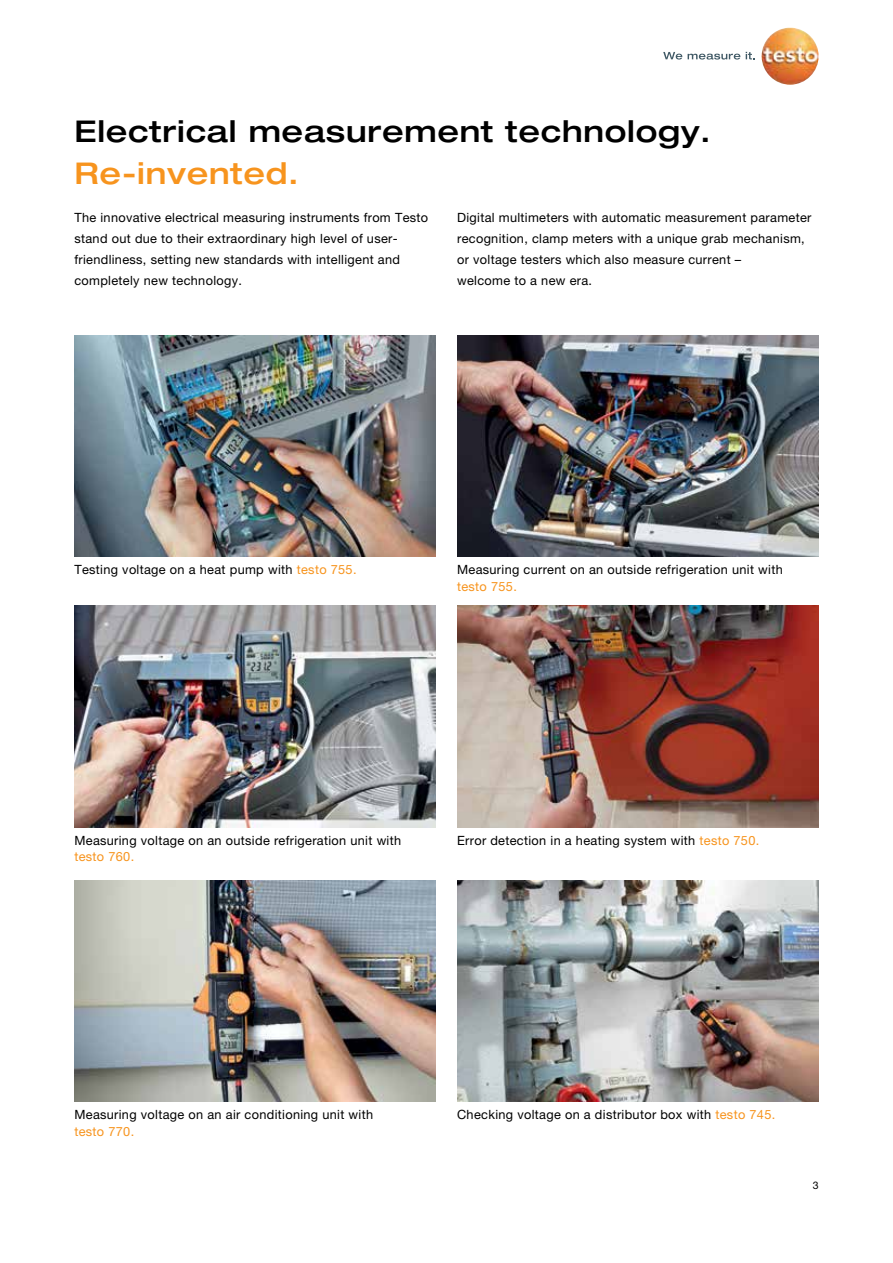
<style>
.page{position:relative;width:893px;height:1263px;background:#fff}
.page>*{position:absolute;margin:0;border:0;box-sizing:border-box;transform-origin:0 0}
.t1{font:500 expanded 30px "Helvetica Neue LTW1 G";letter-spacing:.025em;color:#000}
.t2{font:500 expanded 30px "Helvetica Neue LTW1 G";letter-spacing:.025em;color:#f7941e}
.t3{font:12.75px/21px "Helvetica Neue LTW1 G";letter-spacing:.025em;color:#000}
.t4{font:12.75px "Helvetica Neue LTW1 G";letter-spacing:.025em;color:#f7941e}
.t5{font:10.5px "Helvetica Neue LTW1 G";color:#000}
.s1{color:#f7941e}
</style>
<div class="page">
<img style="left:74px;top:336px;width:362px;height:221px">
<img style="left:74px;top:606px;width:362px;height:221px">
<img style="left:457px;top:606px;width:362px;height:221px">
<img style="left:74px;top:880px;width:362px;height:221px">
<img style="left:457px;top:880px;width:362px;height:221px">
<img style="left:457px;top:336px;width:362px;height:221px">
<img style="left:762px;top:28px;width:57px;height:57px;border-radius:28px">
<svg style="left:663px;top:52px;width:19px;height:8px"></svg>
<svg style="left:688px;top:54px;width:52px;height:6px"></svg>
<svg style="left:746px;top:52px;width:9px;height:7px"></svg>
<h1 class="t1" style="left:74px;top:112px;width:638px">Electrical measurement technology.</h1>
<h1 class="t2" style="left:74px;top:154px;width:226px">Re-invented.</h1>
<p class="t3" style="left:74px;top:207px;width:355px">The innovative electrical measuring instruments from Testo stand out due to their extraordinary high level of user&shy;friendliness, setting new standards with intelligent and completely new technology.</p>
<p class="t3" style="left:457px;top:207px;width:356px">Digital multimeters with automatic measurement parameter recognition, clamp meters with a unique grab mechanism, or voltage testers which also measure current –<br>welcome to a new era.</p>
<p class="t3" style="left:74px;top:559px;width:284px">Testing voltage on a heat pump with <span class="s1">testo 755.</span></p>
<p class="t3" style="left:457px;top:559px;width:327px">Measuring current on an outside refrigeration unit with</p>
<p class="t4" style="left:457px;top:578px;width:61px">testo 755.</p>
<p class="t3" style="left:74px;top:829px;width:328px">Measuring voltage on an outside refrigeration unit with</p>
<p class="t4" style="left:74px;top:849px;width:61px">testo 760.</p>
<p class="t3" style="left:457px;top:829px;width:304px">Error detection in a heating system with <span class="s1">testo 750.</span></p>
<p class="t3" style="left:74px;top:1104px;width:300px">Measuring voltage on an air conditioning unit with</p>
<p class="t4" style="left:74px;top:1123px;width:61px">testo 770.</p>
<p class="t3" style="left:457px;top:1104px;width:320px">Checking voltage on a distributor box with <span class="s1">testo 745.</span></p>
<p class="t5" style="left:813px;top:1179px;width:7px">3</p>
</div>
